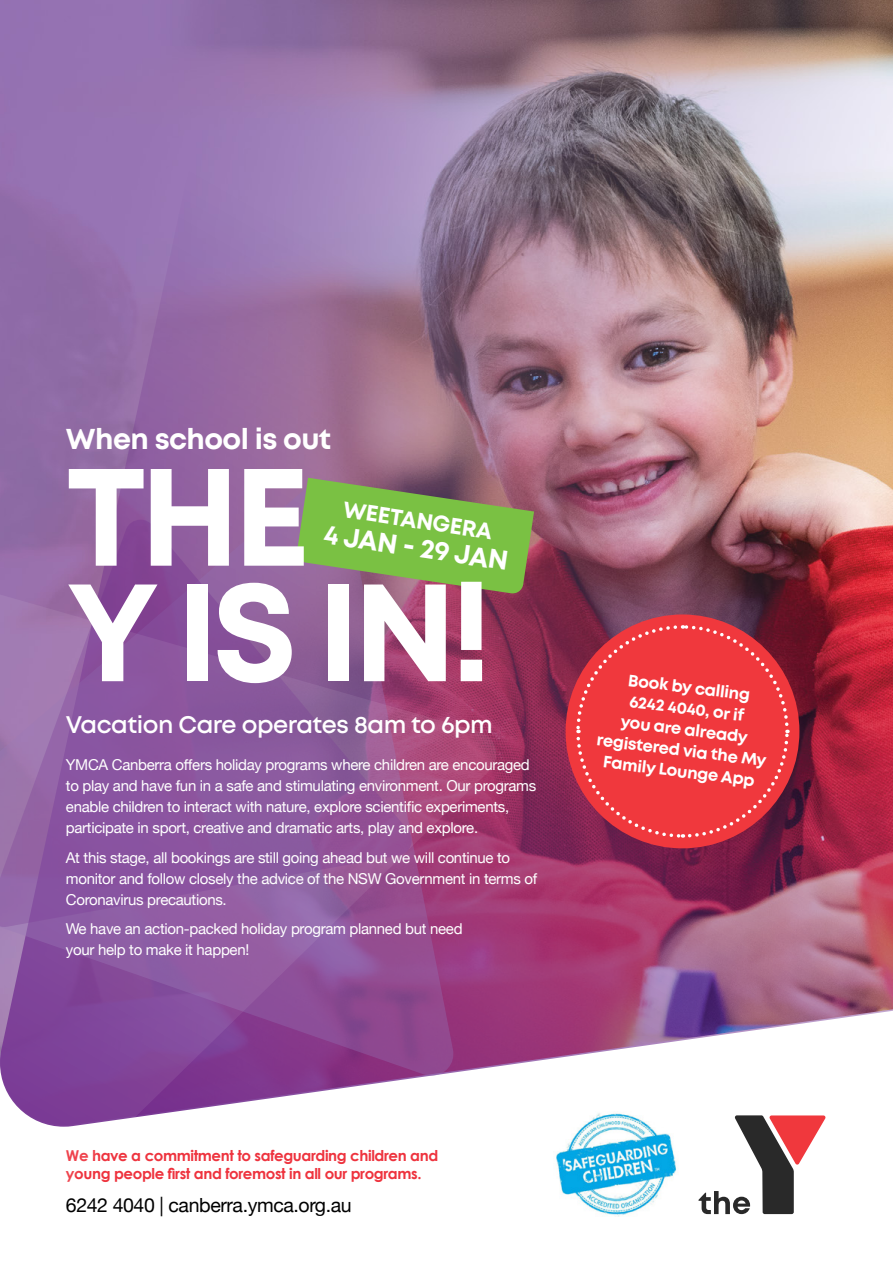
<style>
.page{position:relative;width:893px;height:1263px;background:#fff}
.page>*{position:absolute;margin:0;border:0;box-sizing:border-box;transform-origin:0 0}
.t1{font:700 138.15px/115.5px "Mont";letter-spacing:-.05em;color:#fff}
.t2{font:700 28.8px "Mont";letter-spacing:-.02em;color:#fff}
.t3{font:700 27px "Mont";color:#fff}
.t4{font:600 24px "Mont";letter-spacing:-.02em;color:#fff}
.t5{font:700 22.5px "Mont";color:#fff}
.t6{font:19.5px "Helvetica Neue";letter-spacing:-.02em;color:#000}
.t7{font:700 16.5px/21px "Mont";color:#fff;text-align:center}
.t8{font:15px/21px "Helvetica Neue";letter-spacing:-.02em;color:#fff}
.t9{font:700 15px/18px "Century Gothic";letter-spacing:-.025em;color:#ee333e}
</style>
<div class="page">
<svg style="left:698px;top:1127px;width:123px;height:87px"></svg>
<img style="left:556px;top:1127px;width:120px;height:89px">
<img style="left:0;top:0;width:893px;height:1127px">
<svg style="left:0;top:480px;width:296px;height:40px;background:#9265a0"></svg>
<svg style="left:0;top:520px;width:296px;height:45px;background:#91619f"></svg>
<svg style="left:0;top:565px;width:502px;height:562px;background:#955a9b"></svg>
<svg style="left:296px;top:478px;width:238px;height:116px;background:#80a153"></svg>
<div style="left:566px;top:614px;width:233px;height:234px;background:#f0383d;border-radius:50%"></div>
<svg style="left:574px;top:623px;width:216px;height:216px"></svg>
<h2 class="t2" style="left:66px;top:420px;width:267px">When school is out</h2>
<h1 class="t1" style="left:66px;top:460px;width:428px">THE<br>Y IS IN!</h1>
<h3 class="t4" style="left:66px;top:709px;width:428px">Vacation Care operates 8am to 6pm</h3>
<p class="t8" style="left:66px;top:755px;width:472px">YMCA Canberra offers holiday programs where children are encouraged to play and have fun in a safe and stimulating environment. Our programs enable children to interact with nature, explore scientific experiments, participate in sport, creative and dramatic arts, play and explore.</p>
<p class="t8" style="left:66px;top:848px;width:473px">At this stage, all bookings are still going ahead but we will continue to monitor and follow closely the advice of the NSW Government in terms of<br>Coronavirus precautions.</p>
<p class="t8" style="left:66px;top:919px;width:398px">We have an action-packed holiday program planned but need your help to make it happen!</p>
<h3 class="t5" style="left:345px;top:495px;width:152px;rotate:8deg">WEETANGERA</h3>
<h3 class="t3" style="left:327px;top:515px;width:187px;rotate:9deg">4 JAN - 29 JAN</h3>
<p class="t7" style="left:606px;top:667px;width:172px;rotate:7deg">Book by calling<br>6242 4040, or if<br>you are already registered via the My<br>Family Lounge App</p>
<p class="t9" style="left:66px;top:1145px;width:374px">We have a commitment to safeguarding children and young people first and foremost in all our programs.</p>
<h3 class="t6" style="left:66px;top:1191px;width:287px">6242 4040 | canberra.ymca.org.au</h3>
</div>
